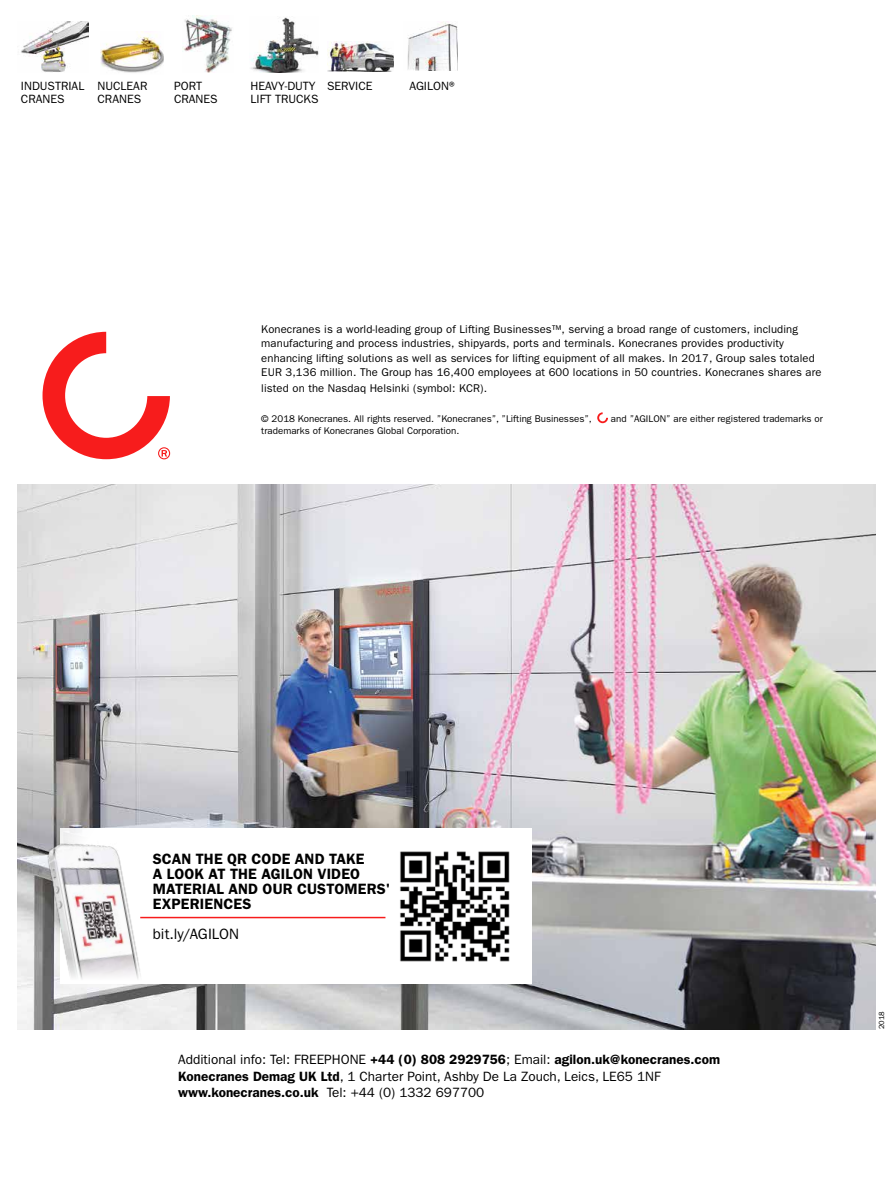
<style>
.page{position:relative;width:893px;height:1191px;background:#fff}
.page>*{position:absolute;margin:0;border:0;box-sizing:border-box;transform-origin:0 0}
.t1{font:600 15px/15px "ITC Franklin Gothic Std";letter-spacing:.01em;color:#000}
.t2{font:15px "ITC Franklin Gothic Std";letter-spacing:.005em;color:#000}
.t3{font:13.5px/16.5px "ITC Franklin Gothic Std";color:#000}
.t4{font:12px/13.5px "ITC Franklin Gothic Std";color:#000}
.t5{font:11.25px/14.2px "ITC Franklin Gothic Std";letter-spacing:.01em;color:#000}
.t6{font:9.75px "ITC Franklin Gothic Std";color:#000}
.t7{font:7.5px "ITC Franklin Gothic Std";color:#000}
.s1{font-weight:600}
</style>
<div class="page">
<svg style="left:43px;top:332px;width:127px;height:127px"></svg>
<img style="left:17px;top:485px;width:859px;height:544px">
<svg style="left:597px;top:412px;width:11px;height:11px"></svg>
<div style="left:60px;top:828px;width:471px;height:155px;background:#fff"></div>
<hr style="left:140px;top:916px;width:245px;height:2px;background:#f71c1c">
<img style="left:28px;top:822px;width:150px;height:161px">
<img style="left:400px;top:851px;width:110px;height:111px">
<img style="left:327px;top:41px;width:67px;height:30px">
<img style="left:251px;top:17px;width:68px;height:56px">
<img style="left:182px;top:16px;width:50px;height:56px">
<img style="left:101px;top:31px;width:63px;height:42px">
<img style="left:21px;top:21px;width:67px;height:51px">
<img style="left:407px;top:21px;width:51px;height:49px">
<p class="t4" style="left:21px;top:79px;width:65px">INDUSTRIAL<br>CRANES</p>
<p class="t4" style="left:174px;top:79px;width:45px">PORT<br>CRANES</p>
<p class="t4" style="left:251px;top:79px;width:69px">HEAVY-DUTY<br>LIFT TRUCKS</p>
<p class="t4" style="left:98px;top:79px;width:51px">NUCLEAR</p>
<p class="t4" style="left:327px;top:79px;width:47px">SERVICE</p>
<p class="t4" style="left:98px;top:92px;width:45px">CRANES</p>
<p class="t4" style="left:409px;top:79px;width:50px">AGILON®</p>
<p class="t5" style="left:261px;top:322px;width:562px">Konecranes is a world-leading group of Lifting Businesses™, serving a broad range of customers, including manufacturing and process industries, shipyards, ports and terminals. Konecranes provides productivity enhancing lifting solutions as well as services for lifting equipment of all makes. In 2017, Group sales totaled EUR 3,136 million. The Group has 16,400 employees at 600 locations in 50 countries. Konecranes shares are</p>
<p class="t5" style="left:261px;top:381px;width:227px">listed on the Nasdaq Helsinki (symbol: KCR).</p>
<p class="t6" style="left:261px;top:413px;width:332px">© 2018 Konecranes. All rights reserved. ”Konecranes”, ”Lifting Businesses”,</p>
<p class="t6" style="left:611px;top:413px;width:214px">and ”AGILON” are either registered trademarks or</p>
<p class="t6" style="left:261px;top:425px;width:200px">trademarks of Konecranes Global Corporation.</p>
<h1 class="t1" style="left:153px;top:851px;width:239px">SCAN THE QR CODE AND TAKE<br>A LOOK AT THE AGILON VIDEO<br>MATERIAL AND OUR CUSTOMERS'<br>EXPERIENCES</h1>
<h1 class="t2" style="left:153px;top:925px;width:88px">bit.ly/AGILON</h1>
<p class="t3" style="left:178px;top:1051px;width:543px">Additional info: Tel: FREEPHONE <span class="s1">+44 (0) 808 2929756</span>; Email: <span class="s1">agilon.uk@konecranes.com<br>Konecranes Demag UK Ltd</span>, 1 Charter Point, Ashby De La Zouch, Leics, LE65 1NF <span class="s1">www.konecranes.co.uk</span> Tel: +44 (0) 1332 697700</p>
<p class="t7" style="left:877px;top:1029px;width:20px;rotate:-90deg">2018</p>
</div>
